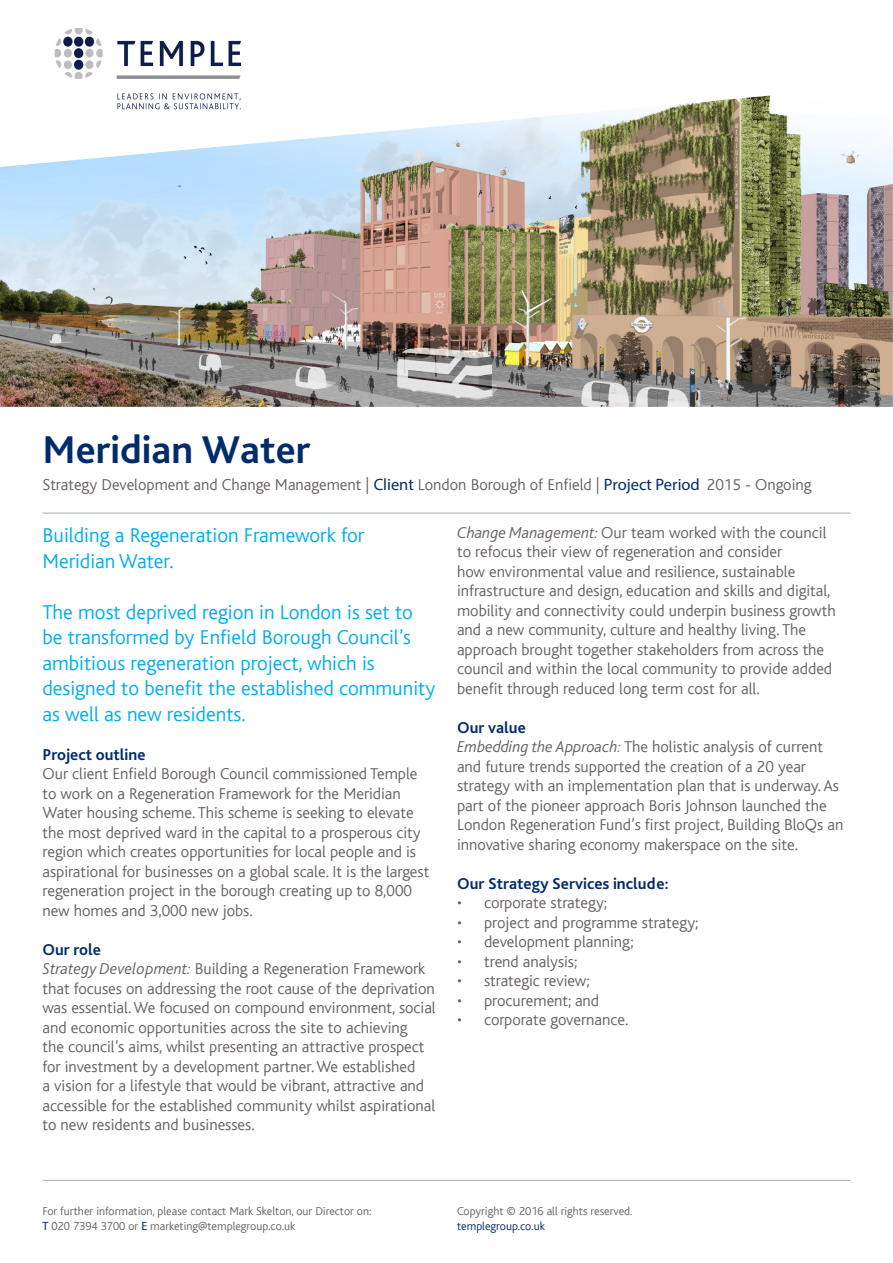
<style>
.page{position:relative;width:893px;height:1263px;background:#fff}
.page>*{position:absolute;margin:0;border:0;box-sizing:border-box;transform-origin:0 0}
.Page_Heading{font:700 40.5px "Bliss Pro";color:#002c6b}
.Body_Copy{font:300 21px/25.5px "Bliss";color:#00aeef}
.Body_Copy-2{font:300 16.5px/19.5px "Bliss";color:#676160}
.Body_Copy-3{font:700 16.5px "Bliss Pro";color:#002c6b}
.Body_Copy-4{font:300 12px "Bliss";color:#676160}
.Body_Copy-5{font:300 12px "Bliss";color:#002c6b}
.s1{font-family:"Myriad Pro";font-weight:400;color:#002c6b}
.s2{font-family:"Bliss Pro";font-style:italic}
</style>
<div class="page">
<img style="left:0;top:95px;width:893px;height:312px">
<img style="left:43px;top:29px;width:212px;height:88px">
<hr style="left:42px;top:513px;width:808px;height:1px;background:#a8aeb0">
<hr style="left:43px;top:1180px;width:807px;height:1px;background:#a8aeb0">
<p class="Page_Heading" style="left:43px;top:425px;width:269px">Meridian Water</p>
<p class="Body_Copy-2" style="left:42px;top:475px;width:771px">Strategy Development and Change Management | <span class="s1">Client</span> London Borough of Enfield | <span class="s1">Project Period</span> 2015 - Ongoing</p>
<p class="Body_Copy" style="left:42px;top:523px;width:323px">Building a Regeneration Framework for<br>Meridian Water.</p>
<p class="Body_Copy" style="left:42px;top:599px;width:394px">The most deprived region in London is set to be transformed by Enfield Borough Council’s ambitious regeneration project, which is designed to benefit the established community as well as new residents.</p>
<p class="Body_Copy-3" style="left:42px;top:744px;width:105px">Project outline</p>
<p class="Body_Copy-2" style="left:42px;top:764px;width:388px">Our client Enfield Borough Council commissioned Temple to work on a Regeneration Framework for the Meridian Water housing scheme. This scheme is seeking to elevate the most deprived ward in the capital to a prosperous city region which creates opportunities for local people and is aspirational for businesses on a global scale. It is the largest regeneration project in the borough creating up to 8,000 new homes and 3,000 new jobs.</p>
<p class="Body_Copy-3" style="left:42px;top:939px;width:60px">Our role</p>
<p class="Body_Copy-2" style="left:42px;top:959px;width:395px"><span class="s2">Strategy Development:</span> Building a Regeneration Framework that focuses on addressing the root cause of the deprivation was essential. We focused on compound environment, social and economic opportunities across the site to achieving<br>the council’s aims, whilst presenting an attractive prospect for investment by a development partner. We established<br>a vision for a lifestyle that would be vibrant, attractive and accessible for the established community whilst aspirational to new residents and businesses.</p>
<p class="Body_Copy-2" style="left:457px;top:523px;width:380px"><span class="s2">Change Management:</span> Our team worked with the council to refocus their view of regeneration and consider<br>how environmental value and resilience, sustainable infrastructure and design, education and skills and digital, mobility and connectivity could underpin business growth and a new community, culture and healthy living. The approach brought together stakeholders from across the council and within the local community to provide added benefit through reduced long term cost for all.</p>
<p class="Body_Copy-3" style="left:457px;top:717px;width:70px">Our value</p>
<p class="Body_Copy-2" style="left:457px;top:737px;width:388px"><span class="s2">Embedding the Approach:</span> The holistic analysis of current and future trends supported the creation of a 20 year strategy with an implementation plan that is underway. As part of the pioneer approach Boris Johnson launched the London Regeneration Fund’s first project, Building BloQs an innovative sharing economy makerspace on the site.</p>
<p class="Body_Copy-3" style="left:457px;top:873px;width:213px">Our Strategy Services include:</p>
<p class="Body_Copy-2" style="left:457px;top:893px;width:152px">• corporate strategy;</p>
<p class="Body_Copy-2" style="left:457px;top:913px;width:243px">• project and programme strategy;</p>
<p class="Body_Copy-2" style="left:457px;top:932px;width:178px">• development planning;</p>
<p class="Body_Copy-2" style="left:457px;top:952px;width:122px">• trend analysis;</p>
<p class="Body_Copy-2" style="left:457px;top:971px;width:134px">• strategic review;</p>
<p class="Body_Copy-2" style="left:457px;top:991px;width:144px">• procurement; and</p>
<p class="Body_Copy-2" style="left:457px;top:1010px;width:173px">• corporate governance.</p>
<p class="Body_Copy-4" style="left:43px;top:1204px;width:330px">For further information, please contact Mark Skelton, our Director on:</p>
<p class="Body_Copy-4" style="left:43px;top:1219px;width:254px"><span class="s1">T</span> 020 7394 3700 or <span class="s1">E</span> marketing@templegroup.co.uk</p>
<p class="Body_Copy-4" style="left:457px;top:1204px;width:177px">Copyright © 2016 all rights reserved.</p>
<p class="Body_Copy-5" style="left:457px;top:1219px;width:89px">templegroup.co.uk</p>
</div>
